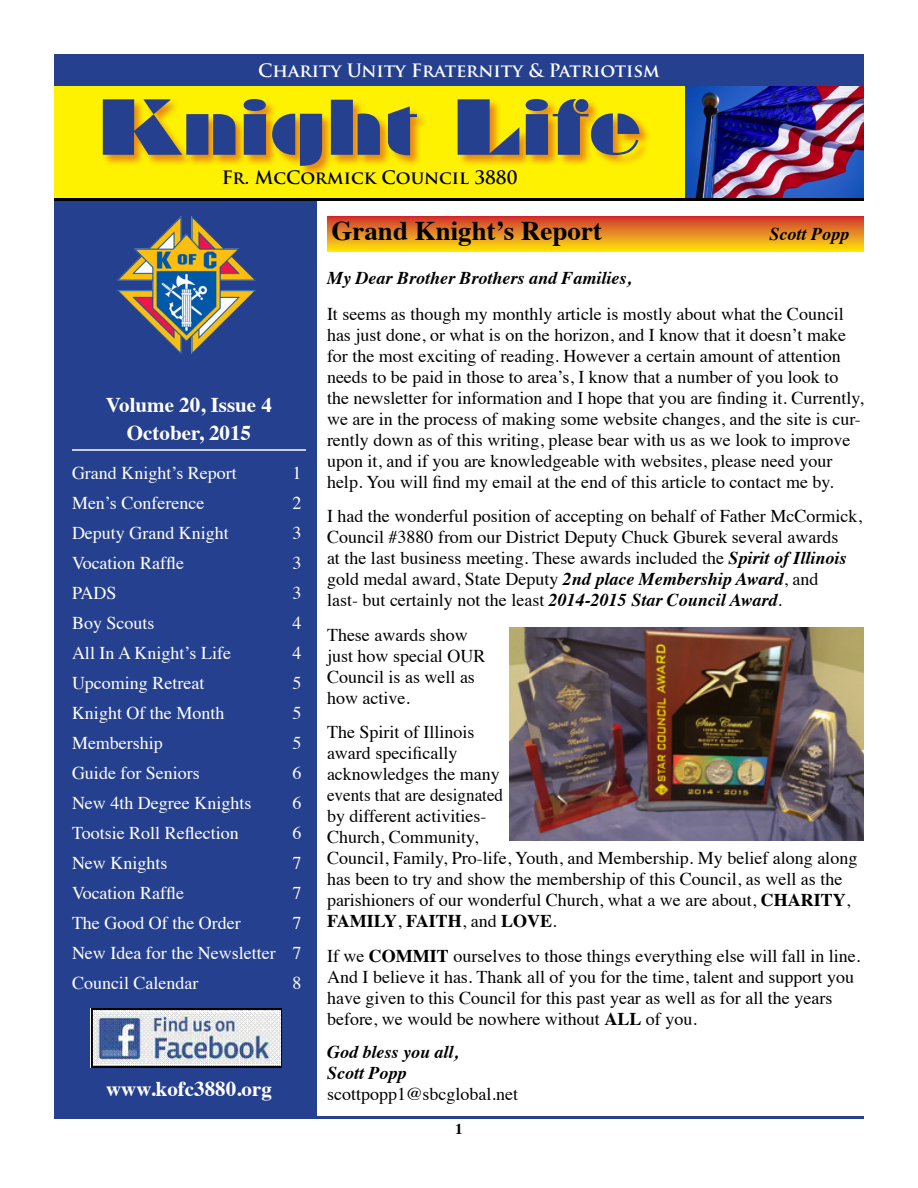
<style>
.page{position:relative;width:918px;height:1188px;background:#fff}
.page>*{position:absolute;margin:0;border:0;box-sizing:border-box;transform-origin:0 0}
.t1{font:72px "Braggadocio";color:#25408f}
.t2{font:700 27px "Times";color:#000}
.t3{font:700 21px/28.5px "Times";color:#fff;text-align:center}
.t4{font:18px/21px "Times";color:#000}
.t5{font:18px/30px "Times";color:#fff;text-align:justify}
.t6{font:italic 700 18px/21px "Times";color:#000}
.t7{font:700 18px "Trajan Pro";color:#fff}
.t8{font:700 18px "Trajan Pro";color:#000}
.t9{font:700 15px "Times";color:#000}
.s1{font-weight:700;font-style:italic}
.s2{font-weight:700}
</style>
<div class="page">
<hr style="left:54px;top:1116px;width:810px;height:3px;background:#25408f">
<div style="left:54px;top:69px;width:688px;height:128px;background:#fff200"></div>
<div style="left:55px;top:200px;width:262px;height:916px;background:#25408f"></div>
<img style="left:686px;top:86px;width:178px;height:112px">
<img style="left:117px;top:216px;width:139px;height:138px">
<div style="left:54px;top:54px;width:810px;height:32px;background:#25408f"></div>
<div style="left:102px;top:99px;width:549px;height:79px;background:#d2232a;opacity:.5"></div>
<hr style="left:72px;top:449px;width:234px;height:2px;background:#fff">
<hr style="left:54px;top:198px;width:810px;height:3px;background:#000">
<img style="left:90px;top:1008px;width:191px;height:59px">
<div style="left:327px;top:216px;width:537px;height:36px;background:linear-gradient(to bottom,#cf3234,#fee50a)"></div>
<img style="left:509px;top:627px;width:355px;height:214px">
<p class="t7" style="left:258px;top:59px;width:403px">Charity Unity Fraternity &amp; Patriotism</p>
<h1 class="t1" style="left:99px;top:84px;width:544px">Knight Life</h1>
<p class="t8" style="left:222px;top:166px;width:297px">Fr. McCormick Council 3880</p>
<h2 class="t2" style="left:332px;top:205px;width:272px">Grand Knight’s Report</h2>
<p class="t6" style="left:769px;top:222px;width:81px">Scott Popp</p>
<p class="t3" style="left:106px;top:388px;width:168px">Volume 20, Issue 4<br>October, 2015</p>
<p class="t5" style="left:72px;top:457px;width:166px">Grand Knight’s Report</p>
<p class="t5" style="left:292px;top:457px;width:10px">1</p>
<p class="t5" style="left:72px;top:487px;width:134px">Men’s Conference</p>
<p class="t5" style="left:292px;top:487px;width:10px">2</p>
<p class="t5" style="left:72px;top:517px;width:158px">Deputy Grand Knight</p>
<p class="t5" style="left:292px;top:517px;width:10px">3</p>
<p class="t5" style="left:72px;top:547px;width:114px">Vocation Raffle</p>
<p class="t5" style="left:292px;top:547px;width:10px">3</p>
<p class="t5" style="left:72px;top:577px;width:46px">PADS</p>
<p class="t5" style="left:292px;top:577px;width:10px">3</p>
<p class="t5" style="left:72px;top:607px;width:84px">Boy Scouts</p>
<p class="t5" style="left:292px;top:607px;width:10px">4</p>
<p class="t5" style="left:72px;top:637px;width:161px">All In A Knight’s Life</p>
<p class="t5" style="left:292px;top:637px;width:10px">4</p>
<p class="t5" style="left:72px;top:667px;width:134px">Upcoming Retreat</p>
<p class="t5" style="left:292px;top:667px;width:10px">5</p>
<p class="t5" style="left:72px;top:697px;width:154px">Knight Of the Month</p>
<p class="t5" style="left:292px;top:697px;width:10px">5</p>
<p class="t5" style="left:72px;top:727px;width:92px">Membership</p>
<p class="t5" style="left:292px;top:727px;width:10px">5</p>
<p class="t5" style="left:72px;top:757px;width:129px">Guide for Seniors</p>
<p class="t5" style="left:292px;top:757px;width:10px">6</p>
<p class="t5" style="left:72px;top:787px;width:181px">New 4th Degree Knights</p>
<p class="t5" style="left:292px;top:787px;width:10px">6</p>
<p class="t5" style="left:72px;top:817px;width:168px">Tootsie Roll Reflection</p>
<p class="t5" style="left:292px;top:817px;width:10px">6</p>
<p class="t5" style="left:72px;top:847px;width:97px">New Knights</p>
<p class="t5" style="left:292px;top:847px;width:10px">7</p>
<p class="t5" style="left:72px;top:877px;width:114px">Vocation Raffle</p>
<p class="t5" style="left:292px;top:877px;width:10px">7</p>
<p class="t5" style="left:72px;top:907px;width:170px">The Good Of the Order</p>
<p class="t5" style="left:72px;top:907px;width:231px;text-indent:220px">7<br>New Idea for the Newsletter 7<br>Council Calendar</p>
<p class="t5" style="left:292px;top:967px;width:10px">8</p>
<p class="t3" style="left:106px;top:1072px;width:167px">www.kofc3880.org</p>
<p class="t6" style="left:327px;top:265px;width:306px">My Dear Brother Brothers and Families,</p>
<p class="t4" style="left:327px;top:301px;width:538px">It seems as though my monthly article is mostly about what the Council has just done, or what is on the horizon, and I know that it doesn’t make for the most exciting of reading. However a certain amount of attention needs to be paid in those to area’s, I know that a number of you look to the newsletter for information and I hope that you are finding it. Currently, we are in the process of making some website changes, and the site is cur&shy;rently down as of this writing, please bear with us as we look to improve upon it, and if you are knowledgeable with websites, please need your help. You will find my email at the end of this article to contact me by.</p>
<p class="t4" style="left:327px;top:504px;width:536px">I had the wonderful position of accepting on behalf of Father McCormick, Council #3880 from our District Deputy Chuck Gburek several awards<br>at the last business meeting. These awards included the <span class="s1">Spirit of Illinois </span>gold medal award, State Deputy <span class="s1">2nd place Membership Award</span>, and<br>last- but certainly not the least <span class="s1">2014-2015 Star Council Award</span>.</p>
<p class="t4" style="left:327px;top:623px;width:160px">These awards show just how special OUR<br>Council is as well as how active.</p>
<p class="t4" style="left:327px;top:720px;width:532px">The Spirit of Illinois<br>award specifically<br>acknowledges the many<br>events that are designated<br>by different activities-<br>Church, Community,<br>Council, Family, Pro-life, Youth, and Membership. My belief along along has been to try and show the membership of this Council, as well as the parishioners of our wonderful Church, what a we are about, <span class="s2">CHARITY</span>, <span class="s2">FAMILY</span>, <span class="s2">FAITH</span>, and <span class="s2">LOVE</span>.</p>
<p class="t4" style="left:327px;top:943px;width:535px">If we <span class="s2">COMMIT</span> ourselves to those things everything else will fall in line.<br>And I believe it has. Thank all of you for the time, talent and support you have given to this Council for this past year as well as for all the years before, we would be nowhere without <span class="s2">ALL</span> of you.</p>
<p class="t6" style="left:327px;top:1040px;width:133px">God bless you all,<br>Scott Popp</p>
<p class="t4" style="left:327px;top:1082px;width:193px">scottpopp1@sbcglobal.net</p>
<p class="t9" style="left:455px;top:1115px;width:9px">1</p>
</div>
